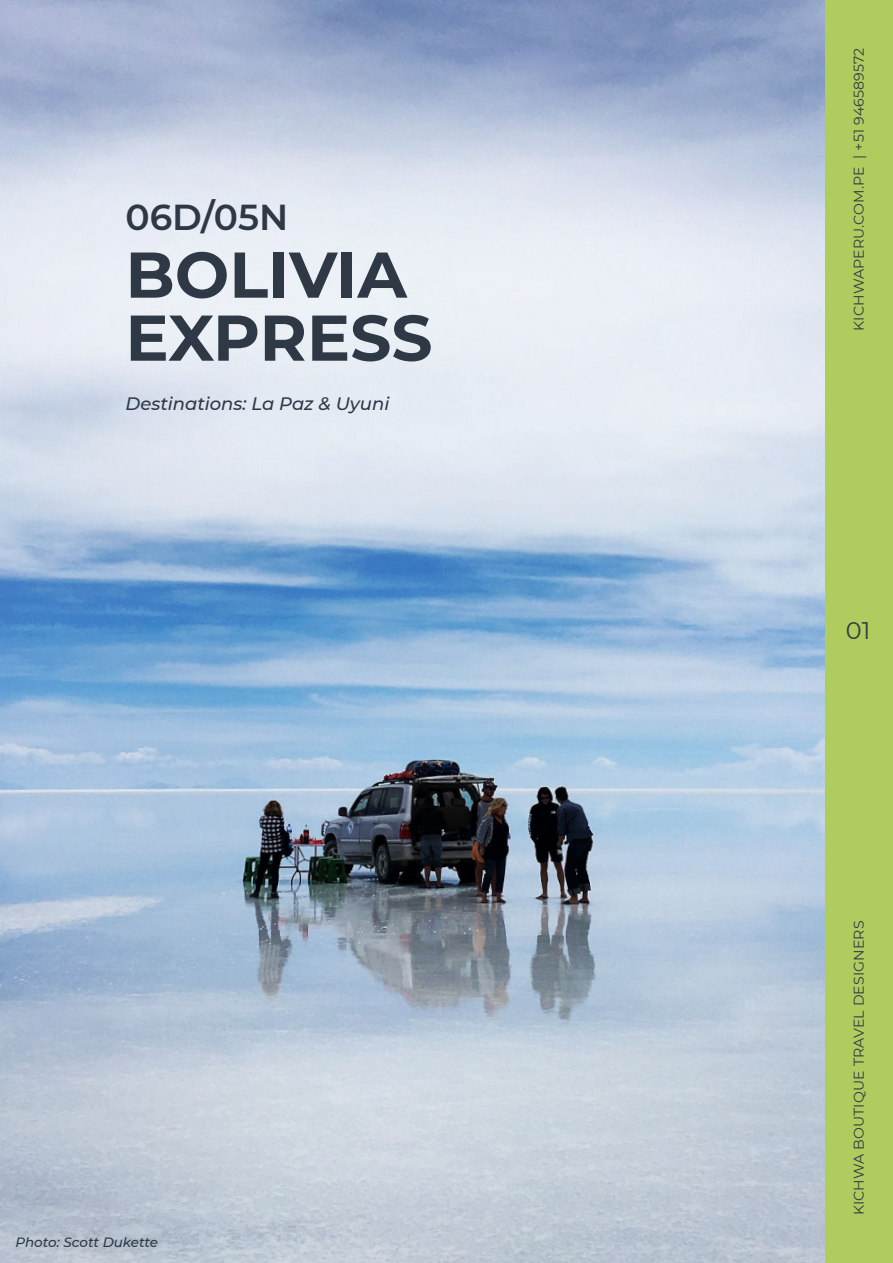
<style>
.page{position:relative;width:893px;height:1263px;background:#fff}
.page>*{position:absolute;margin:0;border:0;box-sizing:border-box;transform-origin:0 0}
.t1{font:700 64.5px/63px "Montserrat";color:#2f3946}
.t2{font:600 36px "Montserrat";color:#2f3946}
.t3{font:24px "Montserrat";color:#2f3946}
.t4{font:italic 500 18px "Montserrat";color:#2f3946}
.t5{font:14.1px "Montserrat";letter-spacing:.01em;color:#2f3946}
.t6{font:italic 500 13.5px "Montserrat";color:#2f3946}
</style>
<div class="page">
<img style="left:0;top:0;width:825px;height:1263px">
<div style="left:825px;top:0;width:68px;height:1263px;background:#afcd5f"></div>
<h2 class="t2" style="left:125px;top:200px;width:164px">06D/05N</h2>
<h1 class="t1" style="left:125px;top:244px;width:309px">BOLIVIA<br>EXPRESS</h1>
<p class="t4" style="left:125px;top:396px;width:265px">Destinations: La Paz &amp; Uyuni</p>
<p class="t6" style="left:15px;top:1237px;width:144px">Photo: Scott Dukette</p>
<p class="t5" style="left:853px;top:331px;width:284px;rotate:-90deg">KICHWAPERU.COM.PE | +51 946589572</p>
<h3 class="t3" style="left:846px;top:621px;width:26px">01</h3>
<p class="t5" style="left:853px;top:1215px;width:296px;rotate:-90deg">KICHWA BOUTIQUE TRAVEL DESIGNERS</p>
</div>
